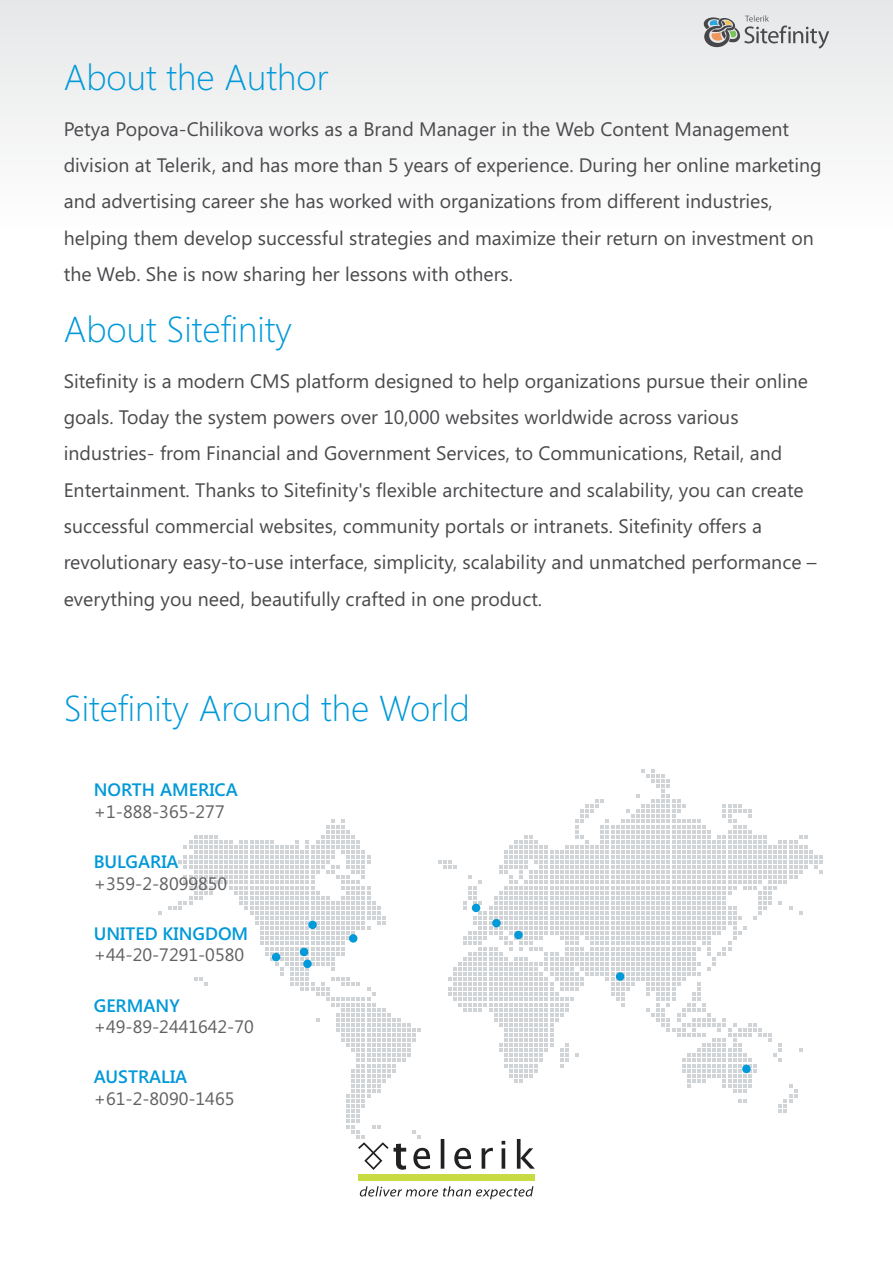
<style>
.page{position:relative;width:893px;height:1263px;background:#fff}
.page>*{position:absolute;margin:0;border:0;box-sizing:border-box;transform-origin:0 0}
.t1{font:300 36px "Segoe UI";color:#0099d9}
.t2{font:19.5px/36.3px "Segoe UI";color:#4a4a4d}
.t3{font:18px "Segoe UI";color:#616161}
.t4{font:600 18px "Segoe UI";color:#0099d9}
</style>
<div class="page">
<div style="left:0;top:0;width:893px;height:228px;background:#f2f3f3"></div>
<svg style="left:158px;top:911px;width:4px;height:4px"></svg>
<svg style="left:168px;top:769px;width:655px;height:401px"></svg>
<svg style="left:360px;top:1186px;width:173px;height:13px"></svg>
<div style="left:358px;top:1174px;width:177px;height:7px;background:#c9db42"></div>
<svg style="left:704px;top:15px;width:125px;height:34px"></svg>
<h1 class="t1" style="left:64px;top:64px;width:266px">About the Author</h1>
<p class="t2" style="left:64px;top:112px;width:759px">Petya Popova-Chilikova works as a Brand Manager in the Web Content Management division at Telerik, and has more than 5 years of experience. During her online marketing and advertising career she has worked with organizations from different industries, helping them develop successful strategies and maximize their return on investment on the Web. She is now sharing her lessons with others.</p>
<h1 class="t1" style="left:64px;top:316px;width:229px">About Sitefinity</h1>
<p class="t2" style="left:64px;top:364px;width:754px">Sitefinity is a modern CMS platform designed to help organizations pursue their online goals. Today the system powers over 10,000 websites worldwide across various industries- from Financial and Government Services, to Communications, Retail, and Entertainment. Thanks to Sitefinity's flexible architecture and scalability, you can create successful commercial websites, community portals or intranets. Sitefinity offers a revolutionary easy-to-use interface, simplicity, scalability and unmatched performance – everything you need, beautifully crafted in one product.</p>
<h1 class="t1" style="left:64px;top:695px;width:408px">Sitefinity Around the World</h1>
<p class="t4" style="left:94px;top:783px;width:146px">NORTH AMERICA</p>
<p class="t3" style="left:94px;top:805px;width:132px">+1-888-365-277</p>
<p class="t4" style="left:94px;top:855px;width:86px">BULGARIA</p>
<p class="t3" style="left:94px;top:876px;width:135px">+359-2-8099850</p>
<p class="t4" style="left:94px;top:927px;width:156px">UNITED KINGDOM</p>
<p class="t3" style="left:94px;top:948px;width:152px">+44-20-7291-0580</p>
<p class="t4" style="left:94px;top:998px;width:87px">GERMANY</p>
<p class="t3" style="left:94px;top:1020px;width:162px">+49-89-2441642-70</p>
<p class="t4" style="left:94px;top:1070px;width:95px">AUSTRALIA</p>
<p class="t3" style="left:94px;top:1092px;width:142px">+61-2-8090-1465</p>
</div>
